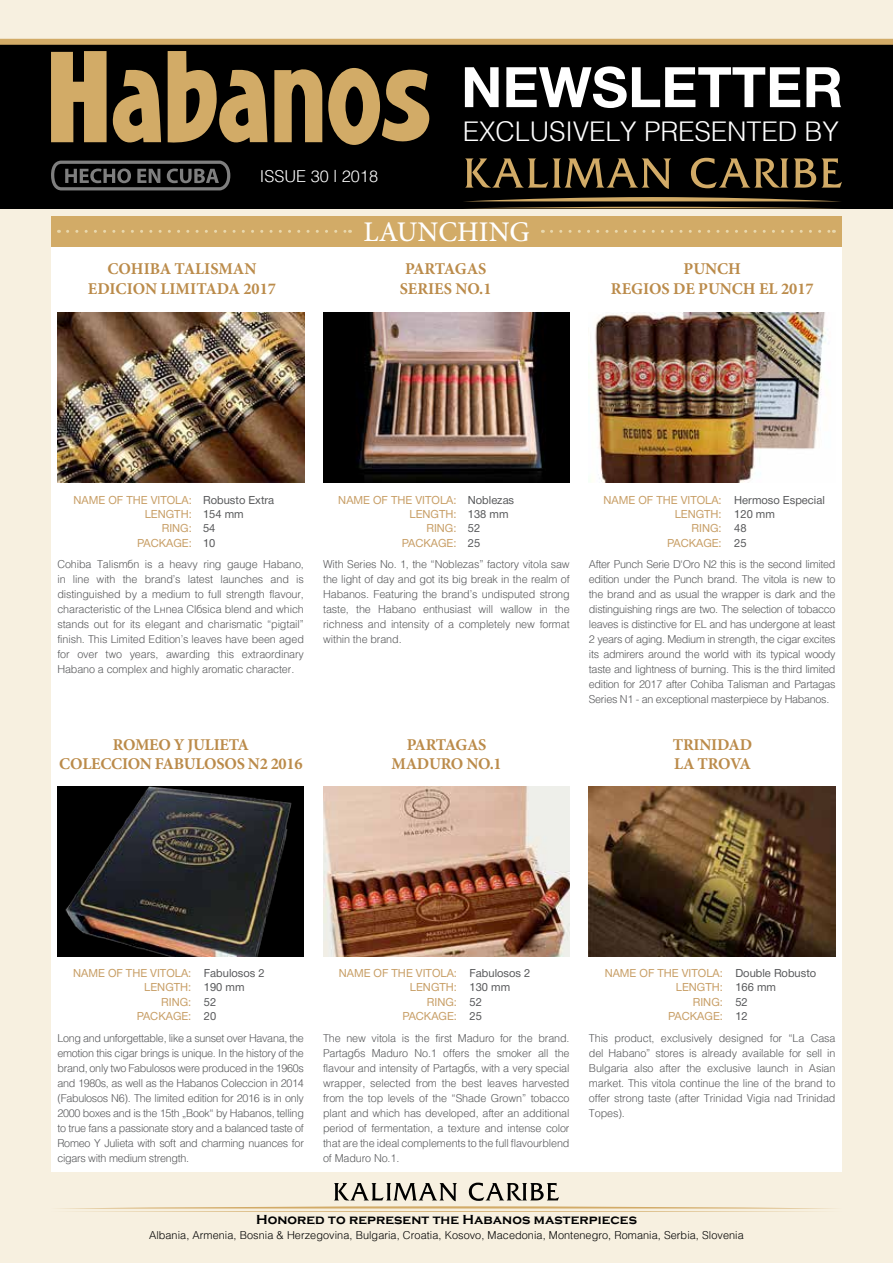
<style>
.page{position:relative;width:893px;height:1263px;background:#f7f0e0}
.page>*{position:absolute;margin:0;border:0;box-sizing:border-box;transform-origin:0 0}
.t1{font:55.95px "Helvetica 7 Bold";color:#fff}
.t2{font:300 29.7px "Helv Cyr";letter-spacing:-.005em;color:#fff}
.t3{font:500 28.5px "Minion Pro";color:#fff}
.t4{font:300 18px "Helv Cyr";color:#fff}
.t5{font:700 16.5px/19.8px "Minion Pro";letter-spacing:-.015em;color:#bb8b4a;text-align:center}
.t6{font:700 13.5px "Copperplate Gothic";letter-spacing:.005em;color:#000}
.t7{font:300 12px/15px "Helv Cyr";letter-spacing:-.01em;color:#58595b;text-align:justify}
.t8{font:300 12px "Helv Cyr";letter-spacing:.005em;color:#000}
.t9{font:11.25px/14.2px "Helvetica 5 Normal";color:#c89f67;text-align:right}
.t10{font:11.25px/14.2px "Helvetica 5 Normal";color:#58595b}
</style>
<div class="page">
<div style="left:51px;top:247px;width:791px;height:925px;background:#fff"></div>
<div style="left:0;top:42px;width:893px;height:166px;background:#000"></div>
<svg style="left:168px;top:51px;width:99px;height:92px"></svg>
<svg style="left:274px;top:69px;width:48px;height:73px"></svg>
<svg style="left:328px;top:68px;width:102px;height:77px"></svg>
<svg style="left:51px;top:51px;width:110px;height:92px"></svg>
<div style="left:0;top:39px;width:893px;height:6px;background:#d2ab67"></div>
<svg style="left:465px;top:158px;width:377px;height:31px"></svg>
<svg style="left:464px;top:197px;width:377px;height:11px"></svg>
<div style="left:51px;top:216px;width:791px;height:31px;background:#d2ab67"></div>
<svg style="left:68px;top:230px;width:283px;height:3px"></svg>
<svg style="left:551px;top:230px;width:283px;height:3px"></svg>
<svg style="left:59px;top:1182px;width:775px;height:30px"></svg>
<svg style="left:51px;top:161px;width:179px;height:29px"></svg>
<img style="left:57px;top:312px;width:247px;height:170px">
<img style="left:595px;top:312px;width:231px;height:170px">
<img style="left:57px;top:787px;width:247px;height:170px">
<img style="left:323px;top:312px;width:247px;height:170px">
<img style="left:323px;top:787px;width:247px;height:170px">
<img style="left:589px;top:787px;width:247px;height:170px">
<h1 class="t1" style="left:461px;top:57px;width:383px">NEWSLETTER</h1>
<h3 class="t4" style="left:260px;top:166px;width:120px">ISSUE 30 | 2018</h3>
<h2 class="t2" style="left:463px;top:116px;width:377px">EXCLUSIVELY PRESENTED BY</h2>
<h3 class="t5" style="left:88px;top:258px;width:190px">COHIBA TALISMAN<br>EDICION LIMITADA 2017</h3>
<h3 class="t3" style="left:363px;top:212px;width:168px">LAUNCHING</h3>
<h3 class="t5" style="left:400px;top:258px;width:93px">PARTAGAS<br>SERIES NO.1</h3>
<h3 class="t5" style="left:611px;top:258px;width:204px">PUNCH<br>REGIOS DE PUNCH EL 2017</h3>
<p class="t9" style="left:74px;top:493px;width:120px">NAME OF THE VITOLA:<br>LENGTH:<br>RING:<br>PACKAGE:</p>
<p class="t10" style="left:203px;top:493px;width:73px">Robusto Extra<br>154 mm<br>54<br>10</p>
<p class="t9" style="left:603px;top:493px;width:120px">NAME OF THE VITOLA:<br>LENGTH:<br>RING:<br>PACKAGE:</p>
<p class="t10" style="left:734px;top:493px;width:92px">Hermoso Especial<br>120 mm<br>48<br>25</p>
<p class="t7" style="left:589px;top:557px;width:248px">After Punch Serie D‘Oro N2 this is the second limited edition under the Punch brand. The vitola is new to the brand and as usual the wrapper is dark and the distinguishing rings are two. The selection of tobacco leaves is distinctive for EL and has undergone at least 2 years of aging. Medium in strength, the cigar excites its admirers around the world with its typical woody taste and lightness of burning. This is the third limited edition for 2017 after Cohiba Talisman and Partagas Series N1 - an exceptional masterpiece by Habanos.</p>
<p class="t9" style="left:338px;top:493px;width:120px">NAME OF THE VITOLA:<br>LENGTH:<br>RING:<br>PACKAGE:</p>
<p class="t10" style="left:468px;top:493px;width:48px">Noblezas<br>138 mm<br>52<br>25</p>
<p class="t7" style="left:57px;top:557px;width:248px">Cohiba Talismán is a heavy ring gauge Habano, in line with the brand’s latest launches and is distinguished by a medium to full strength flavour, characteristic of the Línea Clásica blend and which stands out for its elegant and charismatic “pigtail” finish. This Limited Edition’s leaves have been aged for over two years, awarding this extraordinary Habano a complex and highly aromatic character.</p>
<p class="t7" style="left:323px;top:557px;width:248px">With Series No. 1, the “Noblezas” factory vitola saw the light of day and got its big break in the realm of Habanos. Featuring the brand’s undisputed strong taste, the Habano enthusiast will wallow in the richness and intensity of a completely new format within the brand.</p>
<h3 class="t5" style="left:59px;top:734px;width:245px">ROMEO Y JULIETA<br>COLECCION FABULOSOS N2 2016</h3>
<h3 class="t5" style="left:391px;top:734px;width:112px">PARTAGAS<br>MADURO NO.1</h3>
<h3 class="t5" style="left:673px;top:734px;width:81px;text-align:left">TRINIDAD<br>LA TROVA</h3>
<p class="t9" style="left:73px;top:966px;width:120px">NAME OF THE VITOLA:<br>LENGTH:<br>RING:<br>PACKAGE:</p>
<p class="t10" style="left:204px;top:966px;width:62px">Fabulosos 2<br>190 mm<br>52<br>20</p>
<p class="t7" style="left:57px;top:1030px;width:248px">Long and unforgettable, like a sunset over Havana, the emotion this cigar brings is unique. In the history of the brand, only two Fabulosos were produced in the 1960s and 1980s, as well as the Habanos Coleccion in 2014 (Fabulosos N6). The limited edition for 2016 is in only 2000 boxes and is the 15th „Book“ by Habanos, telling to true fans a passionate story and a balanced taste of Romeo Y Julieta with soft and charming nuances for cigars with medium strength.</p>
<p class="t9" style="left:339px;top:966px;width:120px">NAME OF THE VITOLA:<br>LENGTH:<br>RING:<br>PACKAGE:</p>
<p class="t10" style="left:469px;top:966px;width:62px">Fabulosos 2<br>130 mm<br>52<br>25</p>
<p class="t7" style="left:323px;top:1030px;width:248px">The new vitola is the first Maduro for the brand.<br>Partagás Maduro No.1 offers the smoker all the flavour and intensity of Partagás, with a very special wrapper, selected from the best leaves harvested from the top levels of the “Shade Grown” tobacco plant and which has developed, after an additional period of fermentation, a texture and intense color that are the ideal complements to the full flavourblend of Maduro No.1.</p>
<p class="t9" style="left:605px;top:966px;width:120px">NAME OF THE VITOLA:<br>LENGTH:<br>RING:<br>PACKAGE:</p>
<p class="t10" style="left:735px;top:966px;width:82px">Double Robusto<br>166 mm<br>52<br>12</p>
<p class="t7" style="left:589px;top:1030px;width:248px">This product, exclusively designed for “La Casa del Habano” stores is already available for sell in Bulgaria also after the exclusive launch in Asian market. This vitola continue the line of the brand to offer strong taste (after Trinidad Vigia nad Trinidad Topes).</p>
<p class="t6" style="left:256px;top:1212px;width:382px">Honored to represent the Habanos masterpieces</p>
<p class="t8" style="left:149px;top:1229px;width:596px">Albania, Armenia, Bosnia &amp; Herzegovina, Bulgaria, Croatia, Kosovo, Macedonia, Montenegro, Romania, Serbia, Slovenia</p>
</div>
